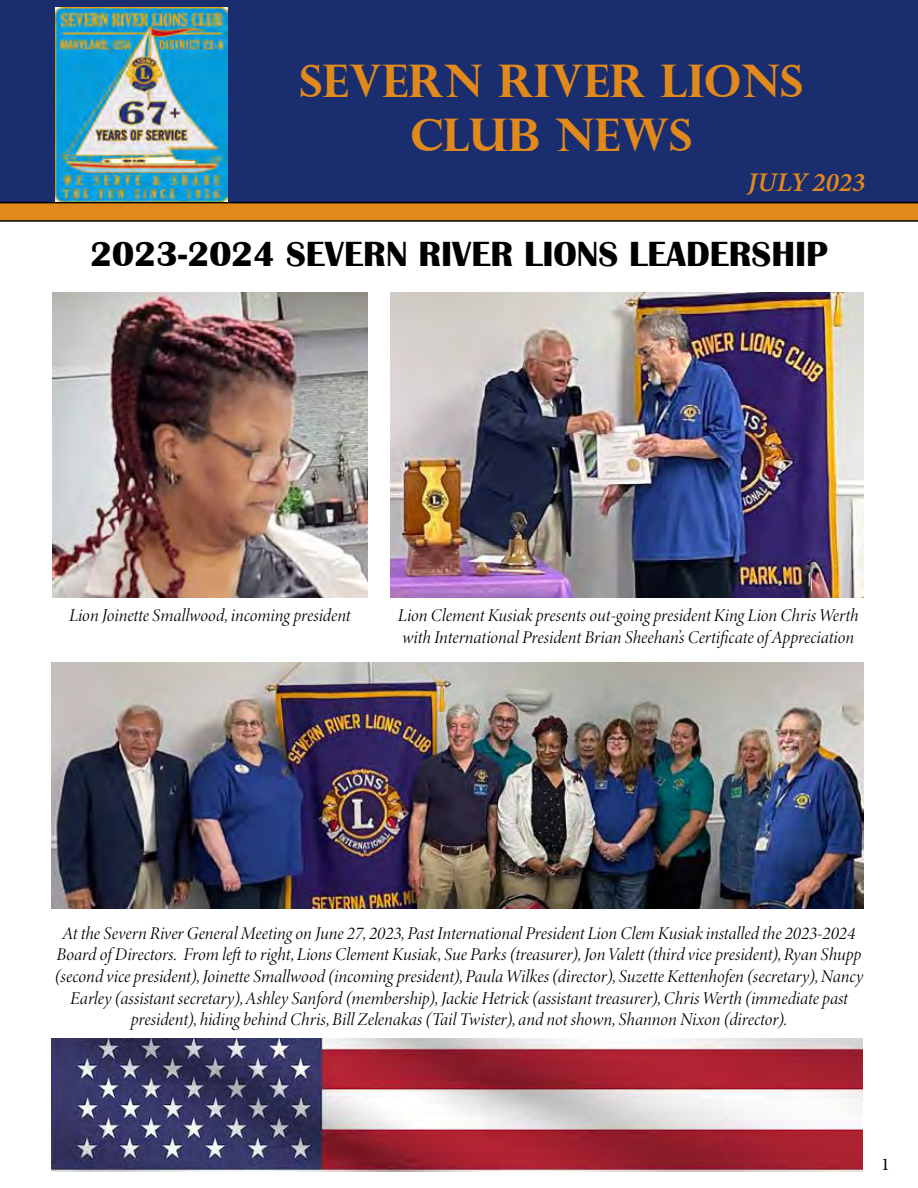
<style>
.page{position:relative;width:918px;height:1188px;background:#fff}
.page>*{position:absolute;margin:0;border:0;box-sizing:border-box;transform-origin:0 0}
.t1{font:700 45px/54px "Perpetua Titling";color:#e2891b;text-align:center}
.t2{font:700 36px "Britannic";color:#000}
.t3{font:italic 27px "Minion Variable Concept";color:#e2891b}
.t4{font:italic 18px/21.6px "Minion Variable Concept";color:#000}
.t5{font:18px "Minion Pro";color:#000}
</style>
<div class="page">
<div style="left:0;top:0;width:918px;height:202px;background:#1a2d6f"></div>
<svg style="left:0;top:202px;width:918px;height:20px;background:#c1761a"></svg>
<img style="left:55px;top:8px;width:173px;height:194px">
<img style="left:51px;top:662px;width:813px;height:247px">
<img style="left:52px;top:292px;width:315px;height:306px">
<img style="left:391px;top:292px;width:473px;height:306px">
<img style="left:51px;top:1039px;width:811px;height:133px">
<h1 class="t1" style="left:300px;top:53px;width:505px">SEVERN RIVER LIONS<br>CLUB NEWS</h1>
<h3 class="t3" style="left:748px;top:164px;width:119px">JULY 2023</h3>
<h2 class="t2" style="left:90px;top:233px;width:739px">2023-2024 SEVERN RIVER LIONS LEADERSHIP</h2>
<p class="t4" style="left:69px;top:605px;width:283px">Lion Joinette Smallwood, incoming president</p>
<p class="t4" style="left:398px;top:605px;width:462px">Lion Clement Kusiak presents out-going president King Lion Chris Werth with International President Brian Sheehan’s Certificate of Appreciation</p>
<p class="t4" style="left:55px;top:922px;width:810px;text-align:center">At the Severn River General Meeting on June 27, 2023, Past International President Lion Clem Kusiak installed the 2023-2024<br>Board of Directors. From left to right, Lions Clement Kusiak, Sue Parks (treasurer), Jon Valett (third vice president), Ryan Shupp (second vice president), Joinette Smallwood (incoming president), Paula Wilkes (director), Suzette Kettenhofen (secretary), Nancy Earley (assistant secretary), Ashley Sanford (membership), Jackie Hetrick (assistant treasurer), Chris Werth (immediate past president), hiding behind Chris, Bill Zelenakas (Tail Twister), and not shown, Shannon Nixon (director).</p>
<p class="t5" style="left:881px;top:1152px;width:10px">1</p>
</div>
